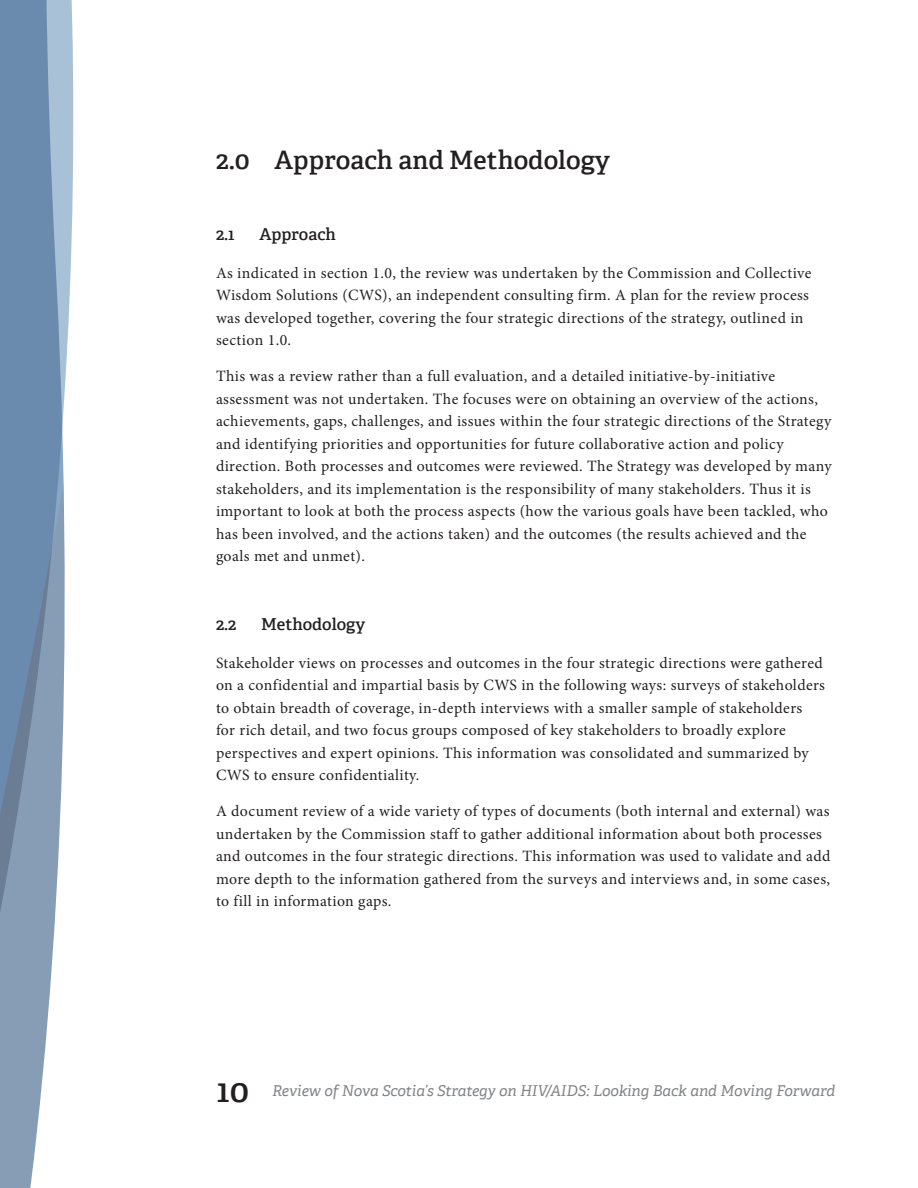
<style>
.page{position:relative;width:918px;height:1188px;background:#fff}
.page>*{position:absolute;margin:0;border:0;box-sizing:border-box;transform-origin:0 0}
.Header_1{font:600 25.5px "Adelle";color:#231f20}
.Sub_Header{font:600 16.5px "Adelle";color:#231f20}
.BODY{font:15.75px/22.5px "Minion Pro";letter-spacing:.025em;color:#231f20}
.t1{font:italic 15px "Adelle";color:#818487}
.s1{font-weight:600;font-style:normal;font-size:33px;color:#231f20}
</style>
<div class="page">
<svg style="left:0;top:0;width:74px;height:1188px"></svg>
<p class="Header_1" style="left:216px;top:145px;width:396px">2.0 Approach and Methodology</p>
<p class="Sub_Header" style="left:216px;top:224px;width:20px">2.1</p>
<p class="Sub_Header" style="left:259px;top:224px;width:78px">Approach</p>
<p class="BODY" style="left:216px;top:261px;width:597px">As indicated in section 1.0, the review was undertaken by the Commission and Collective Wisdom Solutions (CWS), an independent consulting firm. A plan for the review process was developed together, covering the four strategic directions of the strategy, outlined in section 1.0.</p>
<p class="BODY" style="left:216px;top:365px;width:617px">This was a review rather than a full evaluation, and a detailed initiative-by-initiative assessment was not undertaken. The focuses were on obtaining an overview of the actions, achievements, gaps, challenges, and issues within the four strategic directions of the Strategy and identifying priorities and opportunities for future collaborative action and policy direction. Both processes and outcomes were reviewed. The Strategy was developed by many stakeholders, and its implementation is the responsibility of many stakeholders. Thus it is important to look at both the process aspects (how the various goals have been tackled, who has been involved, and the actions taken) and the outcomes (the results achieved and the goals met and unmet).</p>
<p class="Sub_Header" style="left:216px;top:615px;width:22px">2.2</p>
<p class="Sub_Header" style="left:261px;top:615px;width:106px">Methodology</p>
<p class="BODY" style="left:216px;top:652px;width:611px">Stakeholder views on processes and outcomes in the four strategic directions were gathered on a confidential and impartial basis by CWS in the following ways: surveys of stakeholders to obtain breadth of coverage, in-depth interviews with a smaller sample of stakeholders for rich detail, and two focus groups composed of key stakeholders to broadly explore perspectives and expert opinions. This information was consolidated and summarized by CWS to ensure confidentiality.</p>
<p class="BODY" style="left:216px;top:800px;width:616px">A document review of a wide variety of types of documents (both internal and external) was undertaken by the Commission staff to gather additional information about both processes and outcomes in the four strategic directions. This information was used to validate and add more depth to the information gathered from the surveys and interviews and, in some cases, to fill in information gaps.</p>
<p class="t1" style="left:217px;top:1082px;width:620px"><span class="s1">10</span> Review of Nova Scotia’s Strategy on HIV/AIDS: Looking Back and Moving Forward</p>
</div>
